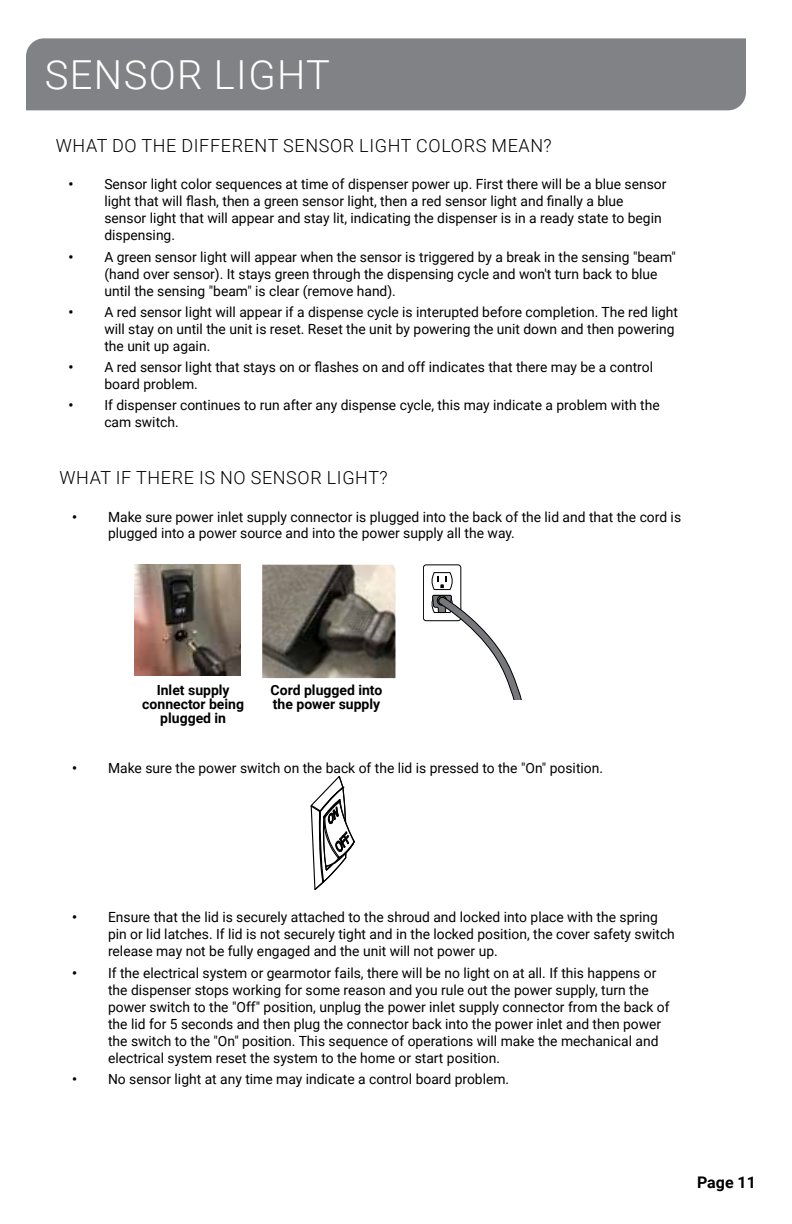
<style>
.page{position:relative;width:792px;height:1224px;background:#fff}
.page>*{position:absolute;margin:0;border:0;box-sizing:border-box;transform-origin:0 0}
.t1{font:300 40px "Roboto";letter-spacing:.035em;color:#fff}
.t2{font:300 18px "Roboto";letter-spacing:.035em;color:#000}
.t3{font:700 16px "Roboto";color:#000}
.t4{font:14px/17px "Roboto";color:#000}
.t5{font:700 14px/14px "Roboto";color:#000;text-align:center}
.s1{font-weight:700}
</style>
<div class="page">
<div style="left:26px;top:38px;width:720px;height:72px;background:#808285"></div>
<div style="left:423px;top:565px;width:38px;height:56px;border:1px solid #000;border-radius:3px"></div>
<svg style="left:431px;top:572px;width:91px;height:127px"></svg>
<svg style="left:310px;top:776px;width:45px;height:114px"></svg>
<img style="left:134px;top:565px;width:106px;height:110px">
<img style="left:262px;top:565px;width:133px;height:113px">
<h1 class="t1" style="left:45px;top:47px;width:287px">SENSOR LIGHT</h1>
<p class="t2" style="left:56px;top:133px;width:498px">WHAT DO THE DIFFERENT SENSOR LIGHT COLORS MEAN?</p>
<p class="t4" style="left:104px;top:175px;width:564px;text-indent:-36px"><span class="s1">•</span> Sensor light color sequences at time of dispenser power up. First there will be a blue sensor light that will flash, then a green sensor light, then a red sensor light and finally a blue sensor light that will appear and stay lit, indicating the dispenser is in a ready state to begin dispensing.</p>
<p class="t4" style="left:104px;top:248px;width:573px;text-indent:-36px"><span class="s1">•</span> A green sensor light will appear when the sensor is triggered by a break in the sensing "beam" (hand over sensor). It stays green through the dispensing cycle and won't turn back to blue until the sensing "beam" is clear (remove hand).</p>
<p class="t4" style="left:104px;top:303px;width:575px;text-indent:-36px"><span class="s1">•</span> A red sensor light will appear if a dispense cycle is interupted before completion. The red light will stay on until the unit is reset. Reset the unit by powering the unit down and then powering the unit up again.</p>
<p class="t4" style="left:104px;top:358px;width:550px;text-indent:-36px"><span class="s1">•</span> A red sensor light that stays on or flashes on and off indicates that there may be a control board problem.</p>
<p class="t4" style="left:104px;top:396px;width:557px;text-indent:-36px"><span class="s1">•</span> If dispenser continues to run after any dispense cycle, this may indicate a problem with the cam switch.</p>
<p class="t2" style="left:59px;top:465px;width:330px">WHAT IF THERE IS NO SENSOR LIGHT?</p>
<p class="t4" style="left:108px;top:508px;width:575px;text-indent:-36px"><span class="s1">•</span> Make sure power inlet supply connector is plugged into the back of the lid and that the cord is plugged into a power source and into the power supply all the way.</p>
<p class="t5" style="left:142px;top:682px;width:103px">Inlet supply connector being plugged in</p>
<p class="t5" style="left:271px;top:683px;width:113px;text-align:left">Cord plugged into the power supply</p>
<p class="t4" style="left:72px;top:759px;width:533px"><span class="s1">•</span> Make sure the power switch on the back of the lid is pressed to the "On" position.</p>
<p class="t4" style="left:108px;top:908px;width:568px;text-indent:-36px"><span class="s1">•</span> Ensure that the lid is securely attached to the shroud and locked into place with the spring pin or lid latches. If lid is not securely tight and in the locked position, the cover safety switch release may not be fully engaged and the unit will not power up.</p>
<p class="t4" style="left:108px;top:964px;width:563px;text-indent:-36px"><span class="s1">•</span> If the electrical system or gearmotor fails, there will be no light on at all. If this happens or the dispenser stops working for some reason and you rule out the power supply, turn the power switch to the "Off" position, unplug the power inlet supply connector from the back of the lid for 5 seconds and then plug the connector back into the power inlet and then power the switch to the "On" position. This sequence of operations will make the mechanical and electrical system reset the system to the home or start position.</p>
<p class="t4" style="left:72px;top:1070px;width:439px"><span class="s1">•</span> No sensor light at any time may indicate a control board problem.</p>
<p class="t3" style="left:697px;top:1171px;width:60px">Page 11</p>
</div>
